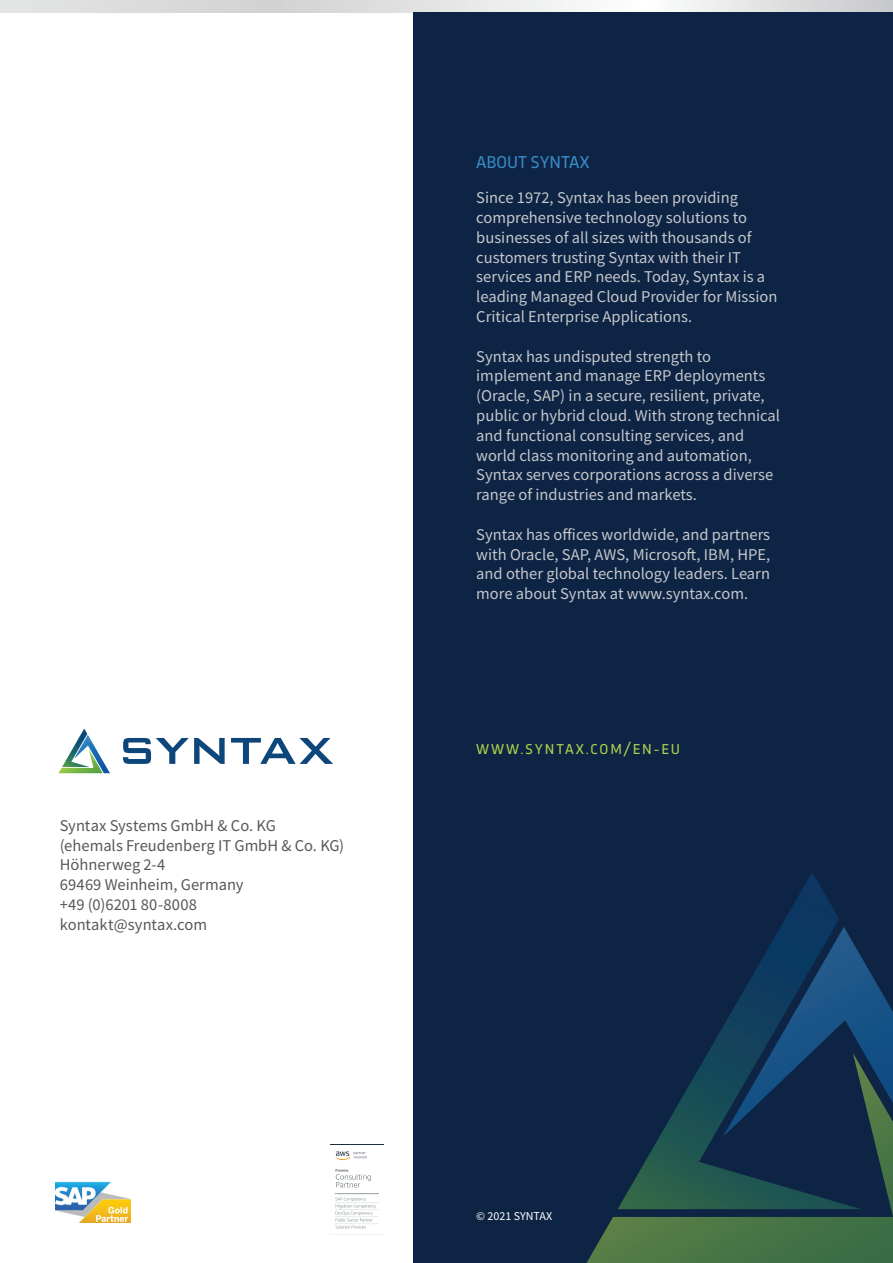
<style>
.page{position:relative;width:893px;height:1263px;background:#fff}
.page>*{position:absolute;margin:0;border:0;box-sizing:border-box;transform-origin:0 0}
.t1{font:18px "Trasandina W03";color:#388ac6}
.t2{font:16.5px/19.8px "Source Sans Pro";color:#c6c7ca}
.t3{font:16.5px/19.8px "Source Sans Pro";color:#57585a}
.t4{font:15px "Trasandina W03";letter-spacing:.13em;color:#aed24c}
.t5{font:12px "Source Sans Pro";color:#fff}
</style>
<div class="page">
<svg style="left:0;top:0;width:893px;height:13px"></svg>
<svg style="left:58px;top:729px;width:52px;height:44px"></svg>
<svg style="left:231px;top:738px;width:102px;height:26px"></svg>
<svg style="left:123px;top:738px;width:102px;height:26px"></svg>
<div style="left:413px;top:13px;width:480px;height:1250px;background:#0d2445"></div>
<svg style="left:861px;top:957px;width:32px;height:96px"></svg>
<svg style="left:586px;top:1053px;width:307px;height:210px"></svg>
<svg style="left:618px;top:872px;width:243px;height:337px"></svg>
<img style="left:55px;top:1181px;width:76px;height:42px">
<hr style="left:330px;top:1234px;width:53px;height:1px;background:#f3f4f4">
<svg style="left:330px;top:1144px;width:54px;height:85px"></svg>
<p class="t3" style="left:60px;top:815px;width:286px">Syntax Systems GmbH &amp; Co. KG<br>(ehemals Freudenberg IT GmbH &amp; Co. KG)<br>Höhnerweg 2-4<br>69469 Weinheim, Germany<br>+49 (0)6201 80-8008 kontakt@syntax.com</p>
<p class="t1" style="left:476px;top:149px;width:115px">ABOUT SYNTAX</p>
<p class="t2" style="left:476px;top:188px;width:303px">Since 1972, Syntax has been providing comprehensive technology solutions to businesses of all sizes with thousands of customers trusting Syntax with their IT services and ERP needs. Today, Syntax is a leading Managed Cloud Provider for Mission Critical Enterprise Applications.</p>
<p class="t2" style="left:476px;top:346px;width:305px">Syntax has undisputed strength to implement and manage ERP deployments (Oracle, SAP) in a secure, resilient, private, public or hybrid cloud. With strong technical and functional consulting services, and world class monitoring and automation, Syntax serves corporations across a diverse range of industries and markets.</p>
<p class="t2" style="left:476px;top:524px;width:296px;text-align:justify">Syntax has offices worldwide, and partners with Oracle, SAP, AWS, Microsoft, IBM, HPE, and other global technology leaders. Learn more about Syntax at www.syntax.com.</p>
<p class="t4" style="left:476px;top:737px;width:205px">WWW.SYNTAX.COM/EN-EU</p>
<p class="t5" style="left:476px;top:1208px;width:77px">© 2021 SYNTAX</p>
</div>
